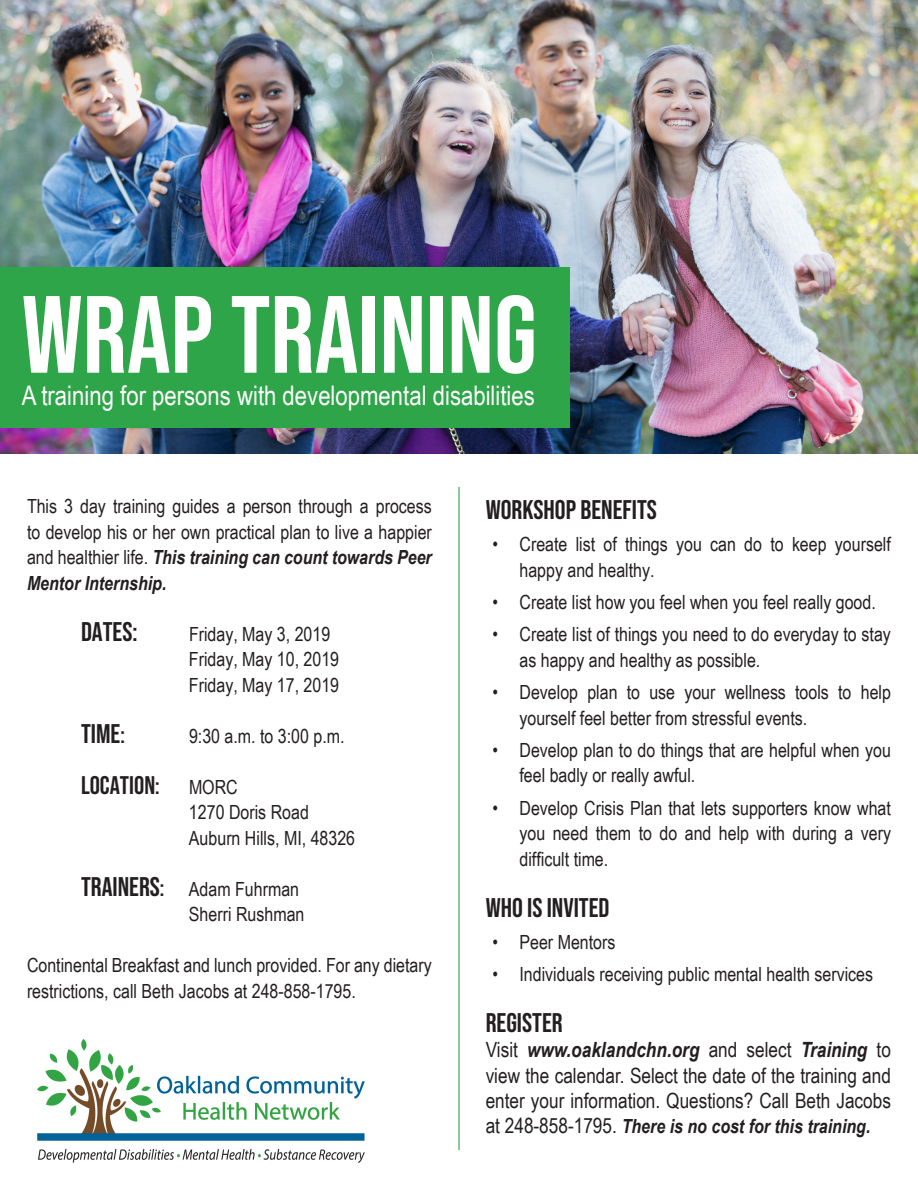
<style>
.page{position:relative;width:918px;height:1188px;background:#fff}
.page>*{position:absolute;margin:0;border:0;box-sizing:border-box;transform-origin:0 0}
.t1{font:109.5px "Bebas Neue";color:#fff}
.t2{font:27px "Bebas Neue";color:#231f20}
.t3{font:27px "Arial Narrow";color:#fff}
.t4{font:25.5px "Bebas Neue";color:#231f20}
.t5{font:21px/25.2px "Arial Narrow";color:#231f20;text-align:justify}
.t6{font:19.5px/25.5px "Arial Narrow";color:#231f20}
.t7{font:italic 700 19.5px "Arial Narrow";color:#231f20}
.s1{font-weight:700;font-style:italic}
.s2{font-size:24px}
.s3{font-family:"Arial Narrow";font-size:19.5px}
.s4{font-weight:400;font-style:normal;font-size:21px}
</style>
<div class="page">
<img style="left:0;top:0;width:918px;height:454px">
<hr style="left:458px;top:487px;width:2px;height:663px;background:#2ea548">
<img style="left:38px;top:1040px;width:326px;height:122px">
<div style="left:0;top:268px;width:570px;height:160px;background:#2ea548"></div>
<p class="t1" style="left:22px;top:273px;width:517px">WRAP TRAINING</p>
<p class="t3" style="left:22px;top:376px;width:515px">A training for persons with developmental disabilities</p>
<p class="t6" style="left:27px;top:493px;width:406px;text-align:justify">This 3 day training guides a person through a process to develop his or her own practical plan to live a happier and healthier life. <span class="s1">This training can count towards Peer Mentor Internship.</span></p>
<p class="t2" style="left:81px;top:616px;width:58px">DATES:</p>
<p class="t6" style="left:189px;top:620px;width:143px">Friday, May 3, 2019</p>
<p class="t6" style="left:189px;top:646px;width:152px">Friday, May 10, 2019</p>
<p class="t6" style="left:189px;top:671px;width:152px">Friday, May 17, 2019</p>
<p class="t2" style="left:81px;top:718px;width:45px">TIME<span class="s2">:</span></p>
<p class="t6" style="left:189px;top:722px;width:157px">9:30 a.m. to 3:00 p.m.</p>
<p class="t4" style="left:81px;top:770px;width:158px">LOCATION<span class="s2">:</span> <span class="s3">MORC</span></p>
<p class="t6" style="left:189px;top:799px;width:121px">1270 Doris Road</p>
<p class="t6" style="left:189px;top:824px;width:168px">Auburn Hills, MI, 48326</p>
<p class="t2" style="left:81px;top:871px;width:85px">TRAINERS<span class="s2">:</span></p>
<p class="t6" style="left:189px;top:875px;width:112px">Adam Fuhrman</p>
<p class="t6" style="left:189px;top:901px;width:117px">Sherri Rushman</p>
<p class="t6" style="left:27px;top:952px;width:406px">Continental Breakfast and lunch provided. For any dietary restrictions, call Beth Jacobs at 248-858-1795.</p>
<p class="t2" style="left:486px;top:495px;width:173px">WORKSHOP BENEFITS</p>
<p class="t6" style="left:519px;top:531px;width:373px;text-indent:-27px">• Create list of things you can do to keep yourself happy and healthy.</p>
<p class="t6" style="left:492px;top:589px;width:385px">• Create list how you feel when you feel really good.</p>
<p class="t6" style="left:519px;top:621px;width:373px;text-indent:-27px">• Create list of things you need to do everyday to stay as happy and healthy as possible.</p>
<p class="t6" style="left:519px;top:679px;width:373px;text-indent:-27px">• Develop plan to use your wellness tools to help yourself feel better from stressful events.</p>
<p class="t6" style="left:519px;top:737px;width:373px;text-indent:-27px">• Develop plan to do things that are helpful when you feel badly or really awful.</p>
<p class="t6" style="left:519px;top:794px;width:373px;text-align:justify;text-indent:-27px">• Develop Crisis Plan that lets supporters know what you need them to do and help with during a very difficult time.</p>
<p class="t2" style="left:486px;top:892px;width:125px">WHO IS INVITED</p>
<p class="t6" style="left:492px;top:929px;width:124px">• Peer Mentors</p>
<p class="t6" style="left:492px;top:961px;width:382px">• Individuals receiving public mental health services</p>
<p class="t2" style="left:486px;top:1008px;width:78px">REGISTER</p>
<p class="t5" style="left:486px;top:1037px;width:407px">Visit <span class="s1">www.oaklandchn.org</span> and select <span class="s1">Training</span> to view the calendar. Select the date of the training and enter your information. Questions? Call Beth Jacobs</p>
<p class="t7" style="left:486px;top:1112px;width:386px"><span class="s4">at 248-858-1795.</span> There is no cost for this training.</p>
</div>
